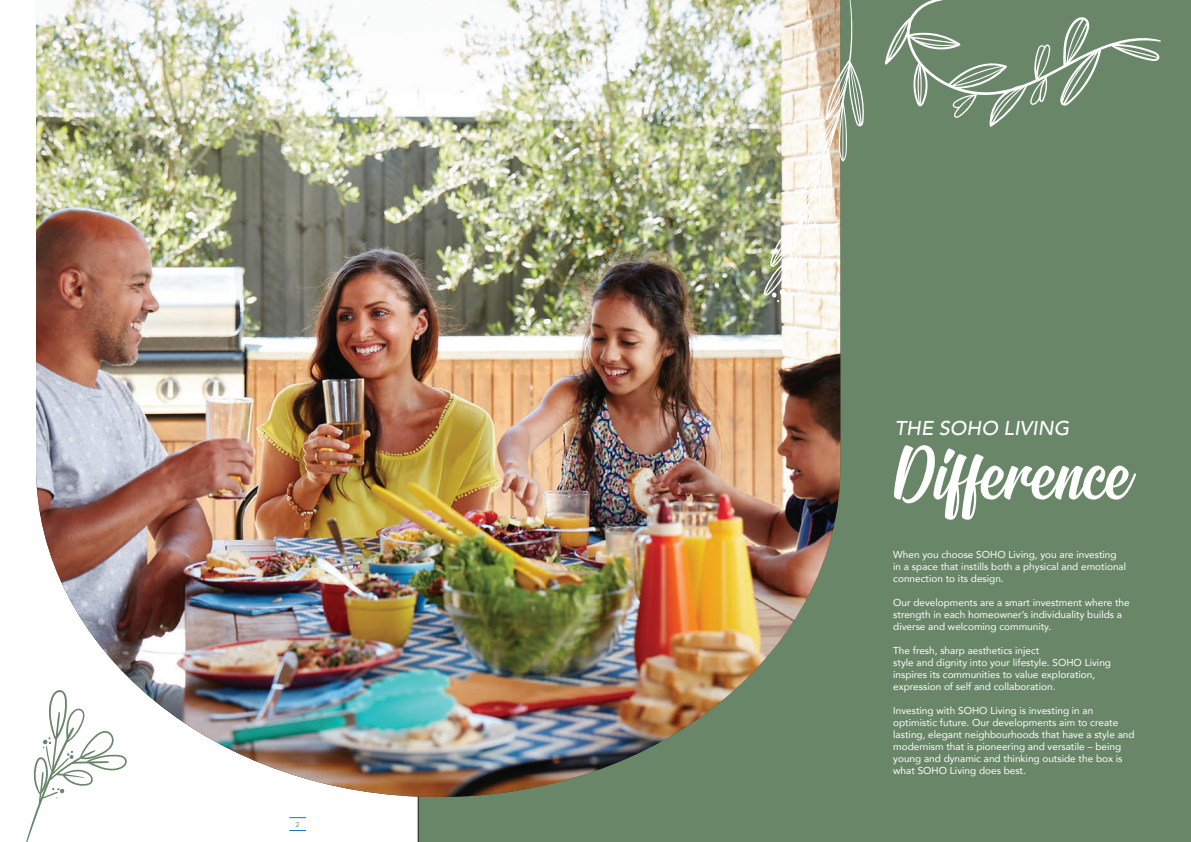
<style>
.page{position:relative;width:1191px;height:842px;background:#fff}
.page>*{position:absolute;margin:0;border:0;box-sizing:border-box;transform-origin:0 0}
.t1{font:84.2px "Signatra DEMO";color:#fff}
.t2{font:italic 500 20px "Avenir";color:#fff}
.t3{font:10px/12px "Avenir";color:#fff}
.t4{font:7px "Filson Pro";color:#698768}
</style>
<div class="page">
<svg style="left:289px;top:817px;width:17px;height:1px"></svg>
<svg style="left:289px;top:830px;width:17px;height:1px"></svg>
<div style="left:418px;top:0;width:773px;height:842px;background:#698768"></div>
<img style="left:36px;top:0;width:804px;height:797px">
<svg style="left:26px;top:689px;width:101px;height:153px"></svg>
<img style="left:763px;top:0;width:101px;height:302px">
<svg style="left:884px;top:0;width:277px;height:127px;background:#789377"></svg>
<p class="t4" style="left:296px;top:820px;width:6px">2</p>
<h2 class="t2" style="left:894px;top:416px;width:176px">THE SOHO LIVING</h2>
<h1 class="t1" style="left:894px;top:440px;width:236px">Difference</h1>
<p class="t3" style="left:893px;top:549px;width:234px">When you choose SOHO Living, you are investing in a space that instills both a physical and emotional connection to its design.</p>
<p class="t3" style="left:893px;top:597px;width:238px">Our developments are a smart investment where the strength in each homeowner’s individuality builds a diverse and welcoming community.</p>
<p class="t3" style="left:893px;top:645px;width:219px">The fresh, sharp aesthetics inject<br>style and dignity into your lifestyle. SOHO Living inspires its communities to value exploration, expression of self and collaboration.</p>
<p class="t3" style="left:893px;top:705px;width:243px">Investing with SOHO Living is investing in an optimistic future. Our developments aim to create lasting, elegant neighbourhoods that have a style and modernism that is pioneering and versatile – being young and dynamic and thinking outside the box is what SOHO Living does best.</p>
</div>
